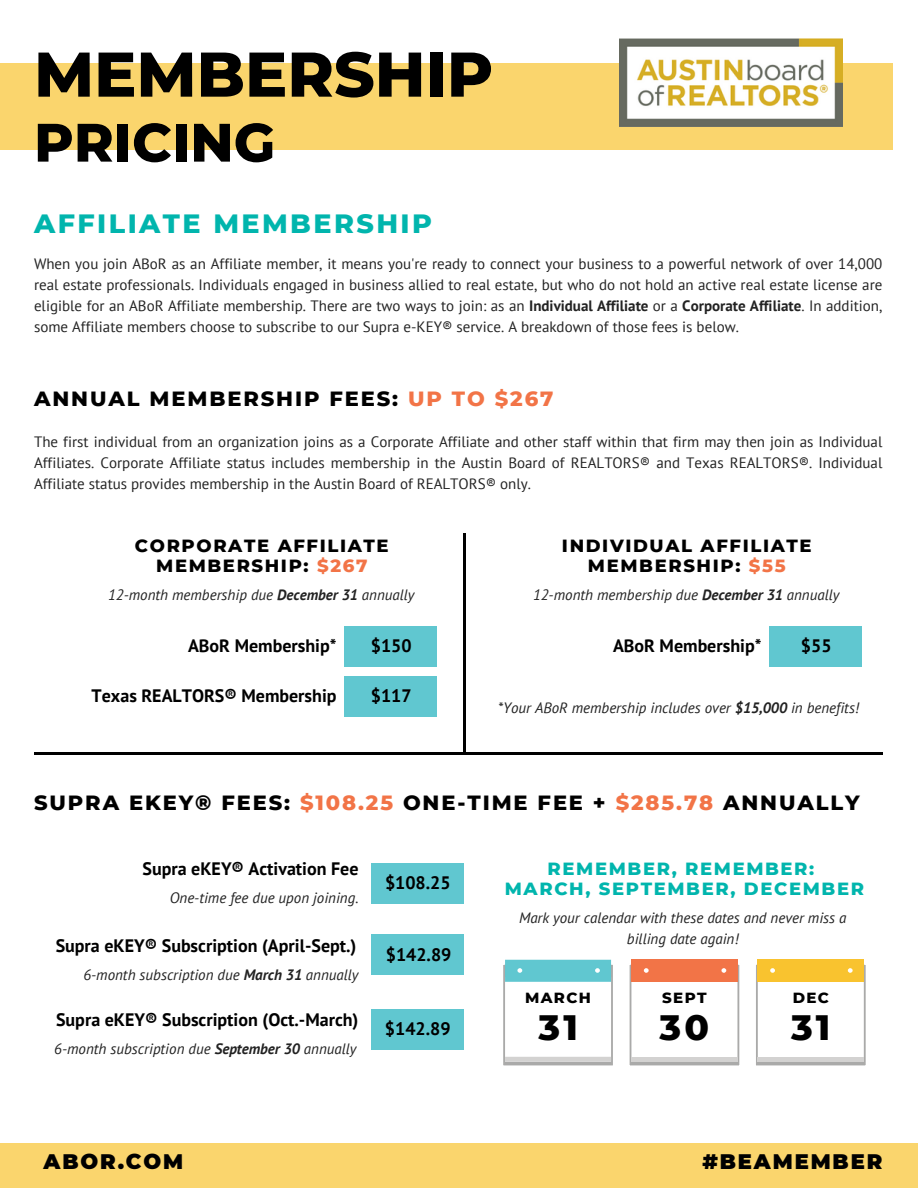
<style>
.page{position:relative;width:918px;height:1188px;background:#fff}
.page>*{position:absolute;margin:0;border:0;box-sizing:border-box;transform-origin:0 0}
.t1{font:800 63px "Montserrat";color:#000}
.t2{font:800 54px "Montserrat";color:#000}
.t3{font:800 36px "Montserrat";color:#000}
.t4{font:800 27px "Montserrat";letter-spacing:.09em;color:#01b5ad}
.t5{font:800 21px "Montserrat";letter-spacing:.09em;color:#000}
.t6{font:900 21px "Montserrat";letter-spacing:.09em;color:#000}
.t7{font:700 18px "PT Sans";color:#000}
.t8{font:800 18px/20.2px "Montserrat";letter-spacing:.09em;color:#000;text-align:center}
.t9{font:800 18px/20.2px "Montserrat";letter-spacing:.09em;color:#01b5ad;text-align:center}
.t10{font:15px/21px "PT Sans";color:#222;text-align:justify}
.t11{font:italic 15px/21px "PT Sans";color:#222;text-align:center}
.t12{font:800 15px "Montserrat";letter-spacing:.09em;color:#000}
.s1{font-weight:700}
.s2{color:#f27447}
</style>
<div class="page">
<div style="left:0;top:1143px;width:918px;height:45px;background:#fad56d"></div>
<div style="left:0;top:63px;width:893px;height:87px;background:#fad56d"></div>
<div style="left:371px;top:935px;width:93px;height:40px;background:#60c7d0"></div>
<div style="left:371px;top:1009px;width:92px;height:40px;background:#60c7d0"></div>
<hr style="left:464px;top:533px;width:1px;height:220px;background:#000">
<hr style="left:34px;top:753px;width:848px;height:1px;background:#000">
<img style="left:620px;top:38px;width:222px;height:88px">
<div style="left:345px;top:626px;width:92px;height:40px;background:#60c7d0"></div>
<div style="left:345px;top:677px;width:92px;height:40px;background:#60c7d0"></div>
<div style="left:770px;top:626px;width:92px;height:40px;background:#60c7d0"></div>
<div style="left:371px;top:863px;width:93px;height:40px;background:#60c7d0"></div>
<div style="left:758px;top:960px;width:106px;height:22px;background:#f9c32f"></div>
<svg style="left:756px;top:963px;width:110px;height:103px"></svg>
<div style="left:631px;top:960px;width:106px;height:22px;background:#f27447"></div>
<svg style="left:629px;top:963px;width:111px;height:103px"></svg>
<div style="left:505px;top:960px;width:106px;height:22px;background:#60c7d0"></div>
<svg style="left:503px;top:963px;width:110px;height:103px"></svg>
<h1 class="t1" style="left:34px;top:36px;width:461px">MEMBERSHIP</h1>
<h1 class="t2" style="left:34px;top:109px;width:243px">PRICING</h1>
<h4 class="t4" style="left:34px;top:207px;width:399px">AFFILIATE MEMBERSHIP</h4>
<p class="t10" style="left:34px;top:253px;width:850px">When you join ABoR as an Affiliate member, it means you're ready to connect your business to a powerful network of over 14,000 real estate professionals. Individuals engaged in business allied to real estate, but who do not hold an active real estate license are eligible for an ABoR Affiliate membership. There are two ways to join: as an <span class="s1">Individual Affiliate</span> or a <span class="s1">Corporate Affiliate</span>. In addition, some Affiliate members choose to subscribe to our Supra e-KEY® service. A breakdown of those fees is below.</p>
<h5 class="t5" style="left:34px;top:385px;width:521px">ANNUAL MEMBERSHIP FEES: <span class="s2">UP TO $267</span></h5>
<h3 class="t10" style="left:34px;top:431px;width:850px">The first individual from an organization joins as a Corporate Affiliate and other staff within that firm may then join as Individual Affiliates. Corporate Affiliate status includes membership in the Austin Board of REALTORS® and Texas REALTORS®. Individual Affiliate status provides membership in the Austin Board of REALTORS® only.</h3>
<p class="t8" style="left:135px;top:535px;width:255px">CORPORATE AFFILIATE<br>MEMBERSHIP: <span class="s2">$267</span></p>
<h5 class="t11" style="left:108px;top:584px;width:308px">12-month membership due <span class="s1">December 31</span> annually</h5>
<h5 class="t7" style="left:188px;top:633px;width:150px">ABoR Membership*</h5>
<h4 class="t7" style="left:371px;top:633px;width:42px">$150</h4>
<h5 class="t7" style="left:92px;top:684px;width:247px">Texas REALTORS® Membership</h5>
<p class="t7" style="left:371px;top:684px;width:42px">$117</p>
<h5 class="t8" style="left:562px;top:535px;width:251px">INDIVIDUAL AFFILIATE<br>MEMBERSHIP: <span class="s2">$55</span></h5>
<h5 class="t11" style="left:533px;top:584px;width:308px">12-month membership due <span class="s1">December 31</span> annually</h5>
<h5 class="t7" style="left:613px;top:633px;width:150px">ABoR Membership*</h5>
<p class="t7" style="left:801px;top:633px;width:32px">$55</p>
<h5 class="t11" style="left:498px;top:697px;width:362px">*Your ABoR membership includes over <span class="s1">$15,000</span> in benefits!</h5>
<p class="t5" style="left:34px;top:789px;width:827px">SUPRA EKEY® FEES: <span class="s2">$108.25</span> ONE-TIME FEE + <span class="s2">$285.78</span> ANNUALLY</p>
<h5 class="t7" style="left:143px;top:857px;width:217px">Supra eKEY® Activation Fee</h5>
<h5 class="t11" style="left:170px;top:887px;width:190px">One-time fee due upon joining.</h5>
<p class="t7" style="left:385px;top:870px;width:67px">$108.25</p>
<p class="t7" style="left:56px;top:933px;width:302px">Supra eKEY® Subscription (April-Sept.)</p>
<h2 class="t7" style="left:386px;top:942px;width:67px">$142.89</h2>
<p class="t11" style="left:83px;top:964px;width:277px">6-month subscription due <span class="s1">March 31</span> annually</p>
<p class="t7" style="left:56px;top:1008px;width:304px">Supra eKEY® Subscription (Oct.-March)</p>
<h3 class="t7" style="left:385px;top:1017px;width:67px">$142.89</h3>
<h5 class="t11" style="left:54px;top:1038px;width:304px">6-month subscription due <span class="s1">September 30</span> annually</h5>
<h5 class="t6" style="left:44px;top:1149px;width:141px">ABOR.COM</h5>
<h6 class="t9" style="left:505px;top:858px;width:361px">REMEMBER, REMEMBER:<br>MARCH, SEPTEMBER, DECEMBER</h6>
<p class="t11" style="left:519px;top:907px;width:329px">Mark your calendar with these dates and never miss a billing date again!</p>
<h4 class="t12" style="left:525px;top:988px;width:67px">MARCH</h4>
<p class="t12" style="left:662px;top:988px;width:46px">SEPT</p>
<p class="t12" style="left:793px;top:988px;width:38px">DEC</p>
<p class="t3" style="left:539px;top:1006px;width:41px">31</p>
<p class="t3" style="left:660px;top:1006px;width:51px">30</p>
<h6 class="t3" style="left:791px;top:1006px;width:41px">31</h6>
<p class="t6" style="left:702px;top:1149px;width:181px">#BEAMEMBER</p>
</div>
